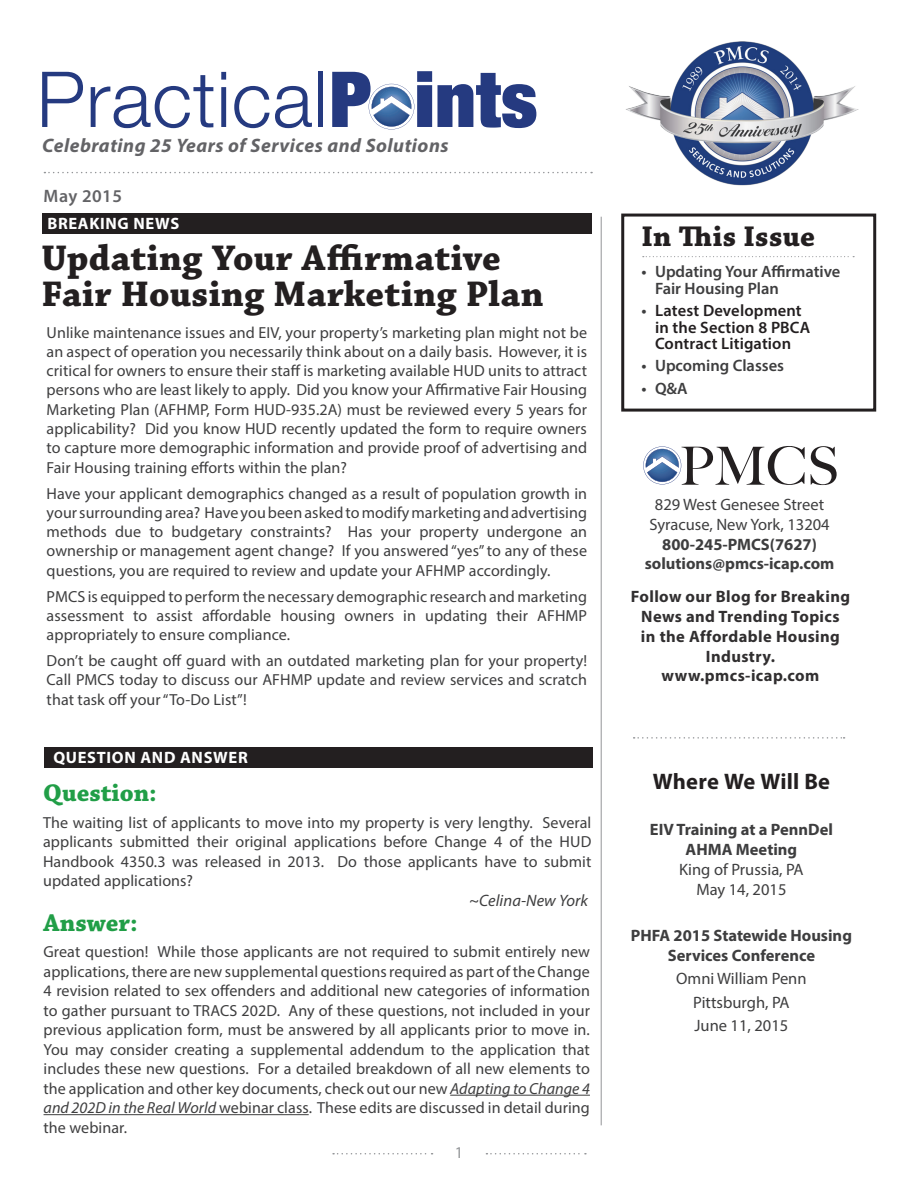
<style>
.page{position:relative;width:918px;height:1188px;background:#fff}
.page>*{position:absolute;margin:0;border:0;box-sizing:border-box;transform-origin:0 0}
.Headline_big{font:700 37.5px/36px "Chaparral Pro";letter-spacing:.01em;color:#231f20}
.Contact_Us{font:700 30px "Chaparral Pro";letter-spacing:.01em;color:#231f20}
.Q_A{font:700 25.5px "Chaparral Pro";color:#219e47}
.Sub-Headline{font:700 22.5px "Myriad Pro";letter-spacing:.005em;color:#231f20}
.Kicker{font:italic 700 19.5px "Myriad Pro";letter-spacing:.025em;color:#636366}
.Kicker-2{font:600 18px "Myriad Pro";letter-spacing:.025em;color:#636366}
.Kicker-3{font:700 16.5px/19.8px "Myriad Pro";letter-spacing:.025em;color:#312f30;text-align:center}
.Sub-Headline-2{font:700 16.5px/19.8px "Myriad Pro";color:#3e3e3f;text-align:center}
.address{font:16.5px/19.8px "Myriad Pro";color:#3e3e3f;text-align:center}
.table_of_contents{font:600 16.5px/16.5px "Myriad Pro";color:#3e3e3f}
.table_of_contents-2{font:600 16.5px/16.5px "Myriad Pro";letter-spacing:.005em;color:#231f20}
.address-2{font:700 16.5px "Myriad Pro";color:#3e3e3f}
.Sub-Headline-3{font:16.5px "Myriad Pro";color:#3e3e3f}
.first_paragraph{font:700 16.5px "Myriad Pro";letter-spacing:.04em;color:#fff}
.Q_A_Body{font:italic 16.5px "Myriad Pro";letter-spacing:.005em;color:#3e3e3f}
.first_paragraph-2{font:16.5px "Myriad Pro";color:#939598}
.paragraphs{font:16.05px/19.2px "Myriad Pro";letter-spacing:.005em;color:#3e3e3f;text-align:justify}
.Q_A_Body-2{font:16.05px/19.5px "Myriad Pro";letter-spacing:.005em;color:#3e3e3f;text-align:justify}
.s1{font-style:italic}
.s2{color:#3e3e3f}
</style>
<div class="page">
<svg style="left:643px;top:256px;width:211px;height:1px"></svg>
<div style="left:621px;top:214px;width:255px;height:198px;border:3px solid #231f20"></div>
<div style="left:42px;top:214px;width:550px;height:20px;background:#231f20"></div>
<svg style="left:333px;top:1153px;width:100px;height:1px"></svg>
<svg style="left:486px;top:1153px;width:100px;height:1px"></svg>
<svg style="left:42px;top:72px;width:41px;height:55px"></svg>
<svg style="left:91px;top:75px;width:122px;height:53px"></svg>
<svg style="left:221px;top:72px;width:5px;height:55px"></svg>
<svg style="left:234px;top:86px;width:78px;height:42px"></svg>
<div style="left:318px;top:72px;width:5px;height:55px;background:#253a80"></div>
<svg style="left:332px;top:71px;width:204px;height:58px"></svg>
<svg style="left:811px;top:446px;width:26px;height:39px"></svg>
<svg style="left:643px;top:446px;width:162px;height:39px"></svg>
<img style="left:626px;top:41px;width:232px;height:145px">
<svg style="left:44px;top:172px;width:548px;height:1px"></svg>
<hr style="left:601px;top:217px;width:1px;height:908px;background:#939598">
<svg style="left:634px;top:737px;width:211px;height:2px"></svg>
<div style="left:45px;top:747px;width:548px;height:20px;background:#231f20"></div>
<hr style="left:450px;top:1095px;width:140px;height:1px;background:#3e3e3f">
<hr style="left:44px;top:1114px;width:265px;height:1px;background:#3e3e3f">
<p class="Kicker" style="left:42px;top:132px;width:408px">Celebrating 25 Years of Services and Solutions</p>
<p class="Kicker-2" style="left:44px;top:184px;width:80px">May 2015</p>
<p class="first_paragraph" style="left:47px;top:213px;width:133px">BREAKING NEWS</p>
<p class="Headline_big" style="left:42px;top:241px;width:504px">Updating Your Affirmative<br>Fair Housing Marketing Plan</p>
<p class="paragraphs" style="left:47px;top:322px;width:542px">Unlike maintenance issues and EIV, your property’s marketing plan might not be an aspect of operation you necessarily think about on a daily basis. However, it is critical for owners to ensure their staff is marketing available HUD units to attract persons who are least likely to apply. Did you know your Affirmative Fair Housing Marketing Plan (AFHMP, Form HUD-935.2A) must be reviewed every 5 years for applicability? Did you know HUD recently updated the form to require owners to capture more demographic information and provide proof of advertising and Fair Housing training efforts within the plan?</p>
<p class="paragraphs" style="left:47px;top:483px;width:542px">Have your applicant demographics changed as a result of population growth in your surrounding area? Have you been asked to modify marketing and advertising methods due to budgetary constraints? Has your property undergone an ownership or management agent change? If you answered “yes” to any of these questions, you are required to review and update your AFHMP accordingly.</p>
<p class="paragraphs" style="left:47px;top:586px;width:542px">PMCS is equipped to perform the necessary demographic research and marketing assessment to assist affordable housing owners in updating their AFHMP appropriately to ensure compliance.</p>
<p class="paragraphs" style="left:47px;top:651px;width:542px">Don’t be caught off guard with an outdated marketing plan for your property!<br>Call PMCS today to discuss our AFHMP update and review services and scratch that task off your “To-Do List”!</p>
<p class="first_paragraph" style="left:53px;top:746px;width:196px">QUESTION AND ANSWER</p>
<p class="Q_A" style="left:43px;top:778px;width:115px">Question:</p>
<p class="Q_A_Body-2" style="left:43px;top:812px;width:550px">The waiting list of applicants to move into my property is very lengthy. Several applicants submitted their original applications before Change 4 of the HUD Handbook 4350.3 was released in 2013. Do those applicants have to submit updated applications?</p>
<p class="Q_A_Body" style="left:469px;top:890px;width:120px">~Celina-New York</p>
<p class="Q_A" style="left:44px;top:908px;width:96px">Answer:</p>
<p class="Q_A_Body-2" style="left:44px;top:942px;width:548px">Great question! While those applicants are not required to submit entirely new applications, there are new supplemental questions required as part of the Change 4 revision related to sex offenders and additional new categories of information to gather pursuant to TRACS 202D. Any of these questions, not included in your previous application form, must be answered by all applicants prior to move in.<br>You may consider creating a supplemental addendum to the application that includes these new questions. For a detailed breakdown of all new elements to the application and other key documents, check out our new <span class="s1">Adapting to Change 4 and 202D in the Real World</span> webinar class. These edits are discussed in detail during the webinar.</p>
<p class="first_paragraph-2" style="left:455px;top:1143px;width:10px">1</p>
<p class="Contact_Us" style="left:642px;top:219px;width:175px">In This Issue</p>
<p class="table_of_contents" style="left:655px;top:263px;width:187px;text-indent:-14px">• Updating Your Affirmative<br>Fair Housing Plan</p>
<p class="table_of_contents-2" style="left:655px;top:302px;width:157px;text-indent:-14px"><span class="s2">•</span> Latest Development in the Section 8 PBCA<br>Contract Litigation</p>
<p class="table_of_contents" style="left:642px;top:357px;width:144px">• Upcoming Classes</p>
<p class="table_of_contents" style="left:642px;top:380px;width:48px">• Q&amp;A</p>
<p class="address" style="left:649px;top:494px;width:182px">829 West Genesee Street<br>Syracuse, New York, 13204</p>
<p class="address-2" style="left:662px;top:533px;width:156px">800-245-PMCS(7627)</p>
<p class="address-2" style="left:645px;top:553px;width:191px">solutions@pmcs-icap.com</p>
<p class="Kicker-3" style="left:631px;top:586px;width:221px">Follow our Blog for Breaking<br>News and Trending Topics<br>in the Affordable Housing<br>Industry.</p>
<p class="Kicker-3" style="left:662px;top:665px;width:159px">www.pmcs-icap.com</p>
<p class="Sub-Headline" style="left:653px;top:766px;width:179px">Where We Will Be</p>
<p class="Sub-Headline-2" style="left:650px;top:819px;width:184px">EIV Training at a PennDel<br>AHMA Meeting</p>
<p class="address" style="left:679px;top:859px;width:126px">King of Prussia, PA</p>
<p class="address" style="left:696px;top:879px;width:92px">May 14, 2015</p>
<p class="Sub-Headline-2" style="left:631px;top:925px;width:223px">PHFA 2015 Statewide Housing<br>Services Conference</p>
<p class="Sub-Headline-3" style="left:676px;top:969px;width:132px">Omni William Penn</p>
<p class="Sub-Headline-3" style="left:693px;top:992px;width:98px">Pittsburgh, PA</p>
<p class="Sub-Headline-3" style="left:695px;top:1015px;width:95px">June 11, 2015</p>
</div>
